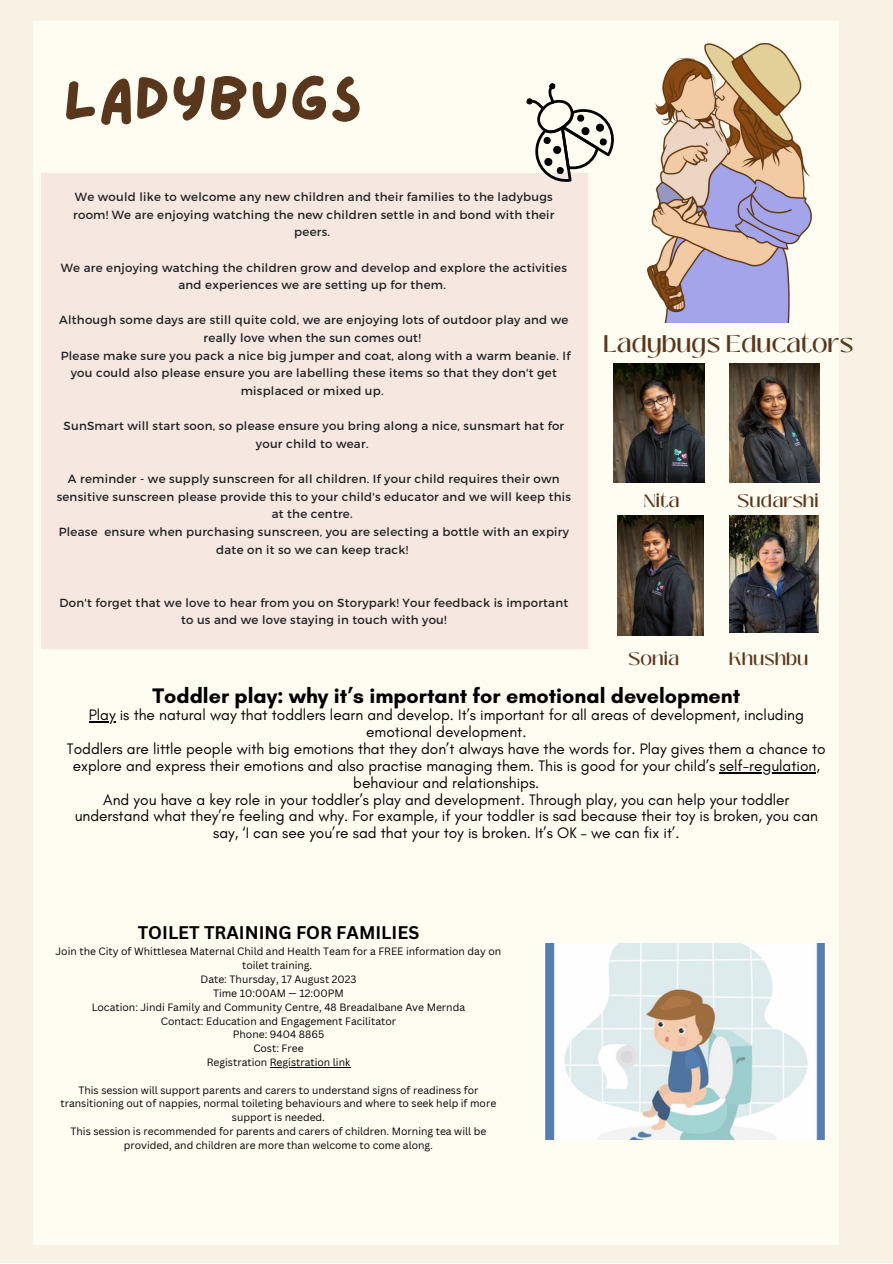
<style>
.page{position:relative;width:893px;height:1264px;background:#fff}
.page>*{position:absolute;margin:0;border:0;box-sizing:border-box;transform-origin:0 0}
.t1{font:62.25px "Lazydog";color:#59371c}
.t2{font:500 24px "Black Mango";color:#59371c}
.t3{font:700 21.45px "Glacial Indifference";color:#000}
.t4{font:500 18px "Black Mango";color:#59371c}
.t5{font:700 17.85px "Canva Sans";color:#000}
.t6{font:15.45px/16.8px "Glacial Indifference";color:#000;text-align:center}
.t7{font:11.7px/17.7px "Montserrat";letter-spacing:.02em;color:#222;text-align:center}
.t8{font:10.35px/13.8px "Canva Sans";color:#000;text-align:center}
</style>
<div class="page">
<div style="left:0;top:0;width:892px;height:1262px;background:#f8f2e5"></div>
<div style="left:33px;top:21px;width:805px;height:1223px;background:#fffcf2"></div>
<div style="left:41px;top:173px;width:546px;height:475px;background:#f6e8e1"></div>
<img style="left:613px;top:363px;width:91px;height:119px">
<img style="left:729px;top:363px;width:90px;height:119px">
<svg style="left:526px;top:83px;width:88px;height:99px"></svg>
<img style="left:647px;top:44px;width:164px;height:279px">
<img style="left:545px;top:943px;width:279px;height:196px">
<img style="left:618px;top:516px;width:86px;height:119px">
<img style="left:729px;top:516px;width:89px;height:117px">
<svg style="left:89px;top:721px;width:27px;height:1px"></svg>
<hr style="left:719px;top:772px;width:97px;height:1px;background:#000">
<hr style="left:270px;top:1066px;width:80px;height:1px;background:#000">
<p class="t1" style="left:63px;top:69px;width:301px">LADYBUGS</p>
<p class="t7" style="left:73px;top:187px;width:483px">We would like to welcome any new children and their families to the ladybugs room! We are enjoying watching the new children settle in and bond with their peers.</p>
<p class="t7" style="left:61px;top:258px;width:507px">We are enjoying watching the children grow and develop and explore the activities and experiences we are setting up for them.</p>
<p class="t7" style="left:59px;top:311px;width:511px">Although some days are still quite cold, we are enjoying lots of outdoor play and we really love when the sun comes out!</p>
<p class="t7" style="left:61px;top:346px;width:511px">Please make sure you pack a nice big jumper and coat, along with a warm beanie. If you could also please ensure you are labelling these items so that they don't get misplaced or mixed up.</p>
<p class="t7" style="left:63px;top:416px;width:502px">SunSmart will start soon, so please ensure you bring along a nice, sunsmart hat for your child to wear.</p>
<p class="t7" style="left:57px;top:469px;width:516px">A reminder - we supply sunscreen for all children. If your child requires their own sensitive sunscreen please provide this to your child's educator and we will keep this at the centre.</p>
<p class="t7" style="left:59px;top:522px;width:512px">Please ensure when purchasing sunscreen, you are selecting a bottle with an expiry date on it so we can keep track!</p>
<p class="t7" style="left:59px;top:593px;width:510px">Don't forget that we love to hear from you on Storypark! Your feedback is important to us and we love staying in touch with you!</p>
<p class="t2" style="left:603px;top:325px;width:251px">Ladybugs Educators</p>
<p class="t4" style="left:643px;top:487px;width:38px">Nita</p>
<p class="t4" style="left:737px;top:487px;width:83px">Sudarshi</p>
<p class="t4" style="left:628px;top:645px;width:52px">Sonia</p>
<p class="t4" style="left:728px;top:645px;width:81px">Khushbu</p>
<p class="t3" style="left:152px;top:683px;width:589px">Toddler play: why it’s important for emotional development</p>
<p class="t6" style="left:89px;top:706px;width:716px">Play is the natural way that toddlers learn and develop. It’s important for all areas of development, including emotional development.</p>
<p class="t6" style="left:67px;top:740px;width:760px">Toddlers are little people with big emotions that they don’t always have the words for. Play gives them a chance to explore and express their emotions and also practise managing them. This is good for your child’s self-regulation, behaviour and relationships.</p>
<p class="t6" style="left:75px;top:790px;width:744px">And you have a key role in your toddler’s play and development. Through play, you can help your toddler understand what they’re feeling and why. For example, if your toddler is sad because their toy is broken, you can say, ‘I can see you’re sad that your toy is broken. It’s OK – we can fix it’.</p>
<p class="t5" style="left:138px;top:920px;width:283px">TOILET TRAINING FOR FAMILIES</p>
<p class="t8" style="left:56px;top:944px;width:447px">Join the City of Whittlesea Maternal Child and Health Team for a FREE information day on toilet training.</p>
<p class="t8" style="left:200px;top:972px;width:157px">Date: Thursday, 17 August 2023</p>
<p class="t8" style="left:213px;top:986px;width:132px">Time 10:00AM — 12:00PM</p>
<p class="t8" style="left:92px;top:999px;width:375px">Location: Jindi Family and Community Centre, 48 Breadalbane Ave Mernda</p>
<p class="t8" style="left:161px;top:1013px;width:237px">Contact: Education and Engagement Facilitator</p>
<p class="t8" style="left:233px;top:1027px;width:93px">Phone: 9404 8865</p>
<p class="t8" style="left:253px;top:1041px;width:52px">Cost: Free</p>
<p class="t8" style="left:207px;top:1055px;width:145px">Registration Registration link</p>
<p class="t8" style="left:60px;top:1082px;width:437px">This session will support parents and carers to understand signs of readiness for transitioning out of nappies, normal toileting behaviours and where to seek help if more support is needed.</p>
<p class="t8" style="left:70px;top:1124px;width:417px">This session is recommended for parents and carers of children. Morning tea will be provided, and children are more than welcome to come along.</p>
</div>
